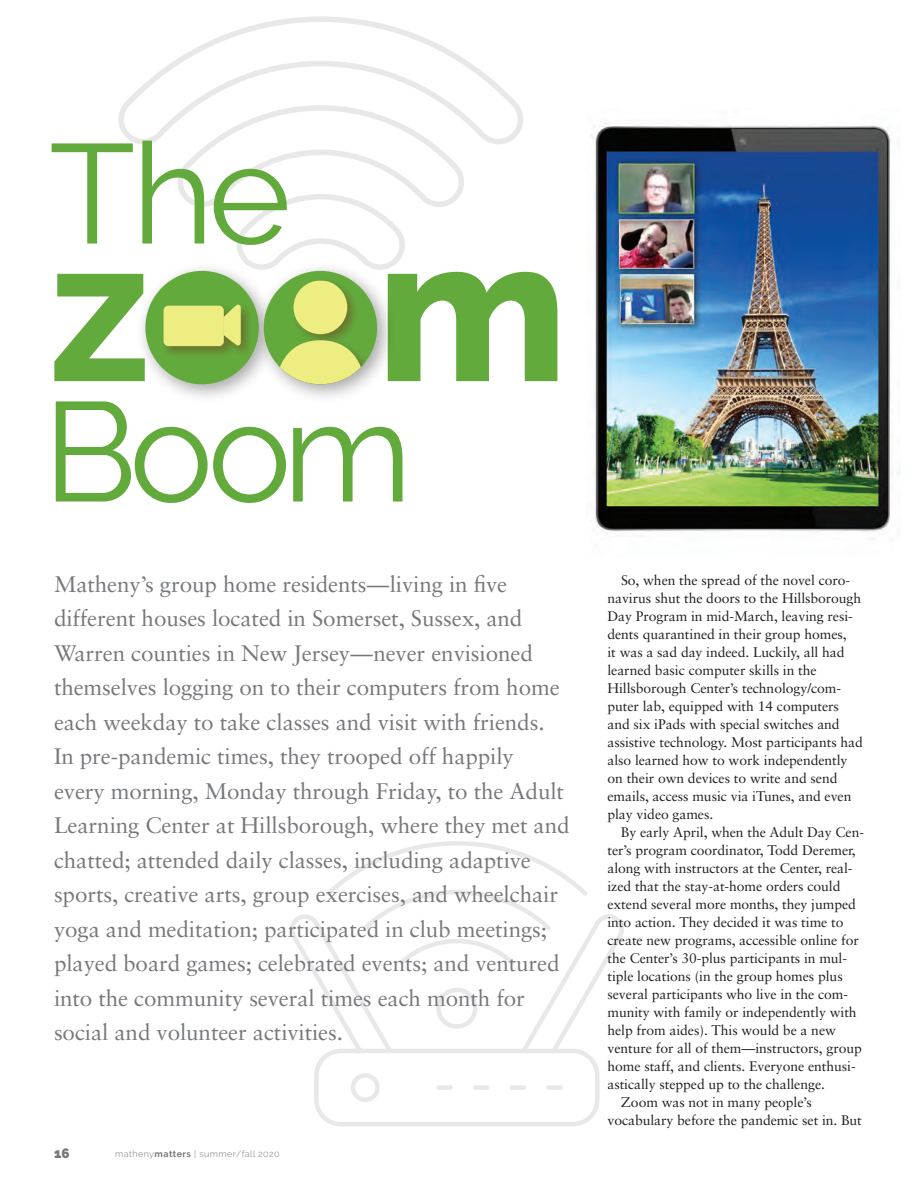
<style>
.page{position:relative;width:918px;height:1188px;background:#fff}
.page>*{position:absolute;margin:0;border:0;box-sizing:border-box;transform-origin:0 0}
.subhead_1{font:800 204.45px "Raleway";color:#63aa3c}
.subhead_1-2{font:141px "Raleway";letter-spacing:-.04em;color:#63aa3c}
.intro_text{font:22.5px/34.5px "Sabon";letter-spacing:-.005em;color:#76787b}
.body_text-serif{font:13.95px/18px "Sabon";letter-spacing:-.005em;color:#231f20}
.t1{font:900 13.5px "Raleway";color:#76787b}
.t2{font:300 9px "Raleway";letter-spacing:.05em;color:#76787b}
.s1{font-weight:700}
</style>
<div class="page">
<svg style="left:177px;top:147px;width:287px;height:116px"></svg>
<svg style="left:118px;top:16px;width:405px;height:131px"></svg>
<div style="left:314px;top:1049px;width:286px;height:77px;border:5px solid #d1d2d4;border-radius:24px"></div>
<div style="left:351px;top:1073px;width:29px;height:29px;border:5px solid #d1d2d4;border-radius:50%"></div>
<div style="left:548px;top:1085px;width:13px;height:5px;background:#e8e8e9"></div>
<div style="left:512px;top:1085px;width:12px;height:5px;background:#e8e8e9"></div>
<div style="left:475px;top:1085px;width:12px;height:5px;background:#e8e8e9"></div>
<div style="left:439px;top:1085px;width:12px;height:5px;background:#e8e8e9"></div>
<svg style="left:290px;top:841px;width:334px;height:216px"></svg>
<div style="left:436px;top:988px;width:41px;height:41px;border:5px solid #d1d2d4;border-radius:50%"></div>
<div style="left:135px;top:261px;width:144px;height:143px;background:#231f20;opacity:.4"></div>
<div style="left:145px;top:271px;width:114px;height:113px;background:#63aa3c;border-radius:50%"></div>
<div style="left:160px;top:302px;width:94px;height:57px;background:#6f4120;opacity:.5"></div>
<div style="left:164px;top:306px;width:60px;height:40px;background:#eeed82;border-radius:5px"></div>
<svg style="left:223px;top:305px;width:18px;height:40px"></svg>
<div style="left:254px;top:261px;width:143px;height:143px;background:#231f20;opacity:.4"></div>
<div style="left:264px;top:271px;width:113px;height:113px;background:#63aa3c;border-radius:50%"></div>
<div style="left:271px;top:278px;width:106px;height:106px;background:#6f4120;opacity:.5"></div>
<svg style="left:274px;top:340px;width:92px;height:44px"></svg>
<div style="left:294px;top:280px;width:53px;height:54px;background:#eeed82;border-radius:50%"></div>
<img style="left:590px;top:122px;width:310px;height:415px">
<p class="subhead_1-2" style="left:49px;top:112px;width:243px">The</p>
<p class="subhead_1" style="left:50px;top:193px;width:520px">z m</p>
<p class="subhead_1-2" style="left:43px;top:370px;width:370px">Boom</p>
<p class="intro_text" style="left:54px;top:567px;width:517px">Matheny’s group home residents—living in five different houses located in Somerset, Sussex, and Warren counties in New Jersey—never envisioned themselves logging on to their computers from home each weekday to take classes and visit with friends.<br>In pre-pandemic times, they trooped off happily every morning, Monday through Friday, to the Adult Learning Center at Hillsborough, where they met and chatted; attended daily classes, including adaptive sports, creative arts, group exercises, and wheelchair yoga and meditation; participated in club meetings; played board games; celebrated events; and ventured into the community several times each month for social and volunteer activities.</p>
<p class="t1" style="left:54px;top:1146px;width:17px">16</p>
<p class="t2" style="left:115px;top:1148px;width:166px">matheny<span class="s1">matters</span> | summer/fall 2020</p>
<p class="body_text-serif" style="left:607px;top:571px;width:257px;text-indent:14px">So, when the spread of the novel coro&shy;navirus shut the doors to the Hillsborough Day Program in mid-March, leaving resi&shy;dents quarantined in their group homes,<br>it was a sad day indeed. Luckily, all had learned basic computer skills in the Hillsborough Center’s technology/com&shy;puter lab, equipped with 14 computers and six iPads with special switches and assistive technology. Most participants had also learned how to work independently on their own devices to write and send emails, access music via iTunes, and even play video games.</p>
<p class="body_text-serif" style="left:607px;top:823px;width:258px;text-indent:14px">By early April, when the Adult Day Cen&shy;ter’s program coordinator, Todd Deremer, along with instructors at the Center, real&shy;ized that the stay-at-home orders could extend several more months, they jumped into action. They decided it was time to create new programs, accessible online for the Center’s 30-plus participants in mul&shy;tiple locations (in the group homes plus several participants who live in the com&shy;munity with family or independently with help from aides). This would be a new venture for all of them—instructors, group home staff, and clients. Everyone enthusi&shy;astically stepped up to the challenge.</p>
<p class="body_text-serif" style="left:607px;top:1093px;width:256px;text-indent:14px">Zoom was not in many people’s vocabulary before the pandemic set in. But</p>
</div>
